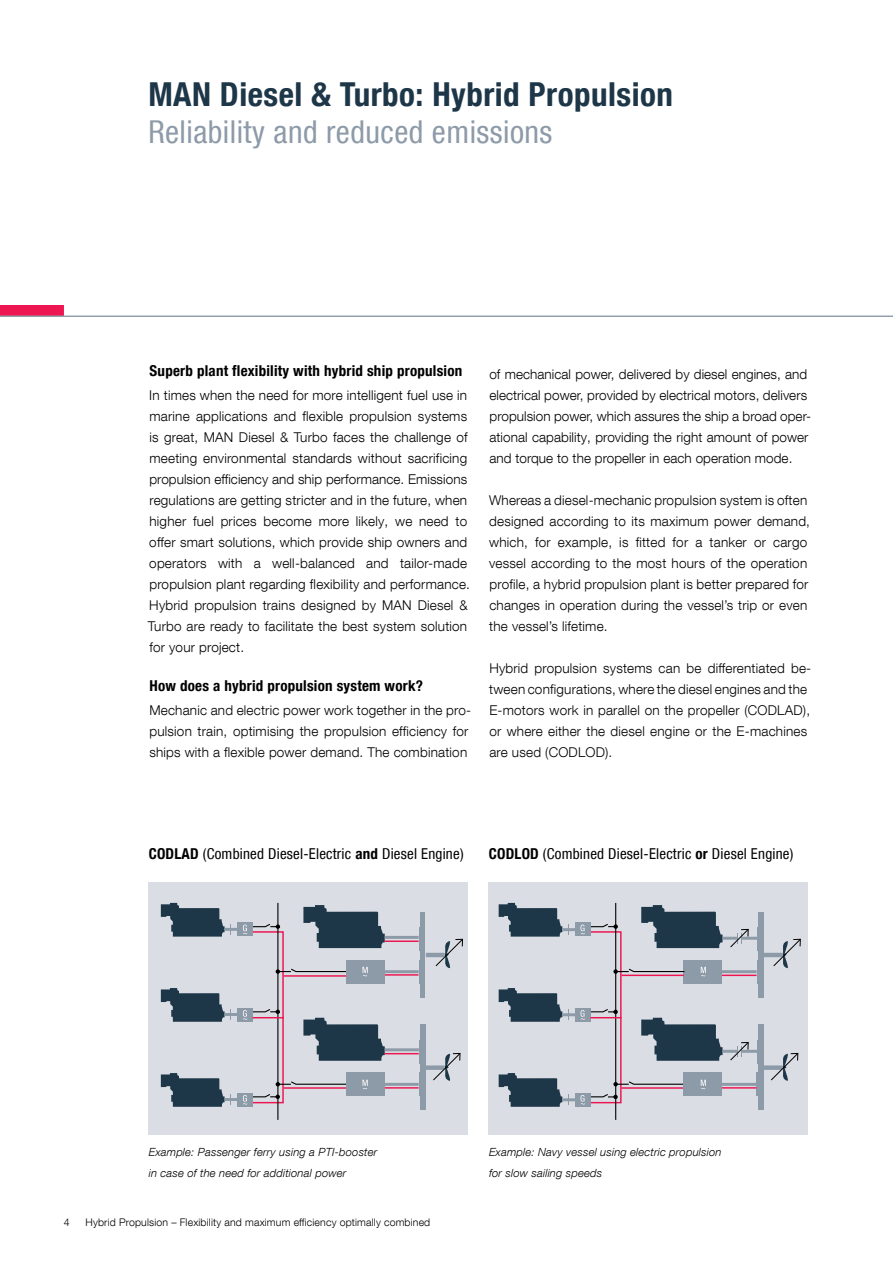
<style>
.page{position:relative;width:893px;height:1263px;background:#fff}
.page>*{position:absolute;margin:0;border:0;box-sizing:border-box;transform-origin:0 0}
.t1{font:33px "MAN Helvetica Neue 77 Bold Cond";letter-spacing:.015em;color:#1d3648}
.t2{font:31.5px "MAN Helvetica Neue 57 Cond";letter-spacing:.015em;color:#8d9aa8}
.t3{font:15px "MAN Helvetica Neue 57 Cond";letter-spacing:.015em;color:#000}
.t4{font:15px "MAN Helvetica Neue 77 Bold Cond";letter-spacing:.015em;color:#000}
.t5{font:300 13.5px/21px "MAN Helvetica Neue 45";letter-spacing:.015em;color:#000}
.t6{font:11.25px/21px "MAN Helvetica Neue 46 Light Ita";letter-spacing:.015em;color:#000}
.t7{font:300 10.5px "MAN Helvetica Neue 45";letter-spacing:.015em;color:#000}
.s1{font-family:"MAN Helvetica Neue 77 Bold Cond"}
</style>
<div class="page">
<div style="left:0;top:305px;width:64px;height:11px;background:#ed1651"></div>
<hr style="left:0;top:316px;width:893px;height:1px;background:#8d9aa8">
<div style="left:149px;top:883px;width:319px;height:252px;background:#dadde3"></div>
<div style="left:252px;top:931px;width:32px;height:172px;border:1px solid #ed1651"></div>
<hr style="left:277px;top:903px;width:1px;height:217px;background:#000">
<svg style="left:303px;top:905px;width:82px;height:43px"></svg>
<svg style="left:303px;top:1018px;width:82px;height:43px"></svg>
<svg style="left:161px;top:903px;width:70px;height:33px"></svg>
<hr style="left:225px;top:928px;width:16px;height:3px;background:#8d9aa8">
<hr style="left:385px;top:936px;width:34px;height:3px;background:#8d9aa8">
<hr style="left:385px;top:1048px;width:34px;height:3px;background:#8d9aa8">
<hr style="left:383px;top:970px;width:36px;height:3px;background:#8d9aa8">
<hr style="left:383px;top:1083px;width:36px;height:3px;background:#8d9aa8">
<hr style="left:426px;top:953px;width:19px;height:4px;background:#8d9aa8">
<div style="left:426px;top:1065px;width:19px;height:5px;background:#8d9aa8"></div>
<div style="left:237px;top:923px;width:16px;height:13px;background:#8d9aa8"></div>
<div style="left:420px;top:912px;width:5px;height:85px;background:#8d9aa8"></div>
<div style="left:420px;top:1024px;width:6px;height:86px;background:#8d9aa8"></div>
<hr style="left:419px;top:960px;width:4px;height:23px;background:#8d9aa8">
<hr style="left:419px;top:1072px;width:3px;height:24px;background:#8d9aa8">
<hr style="left:419px;top:927px;width:4px;height:24px;background:#8d9aa8">
<hr style="left:419px;top:1040px;width:4px;height:23px;background:#8d9aa8">
<svg style="left:161px;top:988px;width:70px;height:34px"></svg>
<hr style="left:225px;top:1013px;width:16px;height:3px;background:#8d9aa8">
<div style="left:237px;top:1008px;width:16px;height:13px;background:#8d9aa8"></div>
<svg style="left:161px;top:1073px;width:70px;height:34px"></svg>
<hr style="left:225px;top:1098px;width:16px;height:3px;background:#8d9aa8">
<div style="left:237px;top:1093px;width:16px;height:13px;background:#8d9aa8"></div>
<svg style="left:276px;top:968px;width:70px;height:6px"></svg>
<svg style="left:276px;top:1080px;width:70px;height:6px"></svg>
<hr style="left:253px;top:1017px;width:31px;height:1px;background:#ed1651">
<hr style="left:385px;top:940px;width:34px;height:2px;background:#ed1651">
<hr style="left:385px;top:974px;width:33px;height:2px;background:#ed1651">
<hr style="left:384px;top:1087px;width:35px;height:1px;background:#ed1651">
<hr style="left:385px;top:1053px;width:34px;height:1px;background:#ed1651">
<hr style="left:284px;top:975px;width:62px;height:2px;background:#ed1651">
<hr style="left:284px;top:1087px;width:62px;height:2px;background:#ed1651">
<svg style="left:435px;top:938px;width:28px;height:30px"></svg>
<svg style="left:432px;top:1053px;width:29px;height:28px"></svg>
<div style="left:489px;top:883px;width:319px;height:252px;background:#dadde3"></div>
<div style="left:590px;top:931px;width:32px;height:172px;border:1px solid #ed1651"></div>
<hr style="left:615px;top:903px;width:1px;height:217px;background:#000">
<svg style="left:499px;top:903px;width:63px;height:33px"></svg>
<svg style="left:641px;top:905px;width:81px;height:43px"></svg>
<svg style="left:641px;top:1018px;width:81px;height:43px"></svg>
<hr style="left:562px;top:928px;width:17px;height:3px;background:#8d9aa8">
<hr style="left:722px;top:937px;width:16px;height:3px;background:#8d9aa8">
<hr style="left:722px;top:1050px;width:16px;height:3px;background:#8d9aa8">
<hr style="left:742px;top:937px;width:15px;height:3px;background:#8d9aa8">
<hr style="left:742px;top:1050px;width:15px;height:3px;background:#8d9aa8">
<hr style="left:721px;top:970px;width:36px;height:3px;background:#8d9aa8">
<hr style="left:721px;top:1083px;width:35px;height:3px;background:#8d9aa8">
<hr style="left:764px;top:953px;width:18px;height:4px;background:#8d9aa8">
<div style="left:764px;top:1065px;width:18px;height:5px;background:#8d9aa8"></div>
<div style="left:575px;top:923px;width:15px;height:13px;background:#8d9aa8"></div>
<div style="left:684px;top:960px;width:38px;height:23px;background:#8d9aa8"></div>
<div style="left:758px;top:912px;width:6px;height:85px;background:#8d9aa8"></div>
<div style="left:758px;top:1024px;width:6px;height:86px;background:#8d9aa8"></div>
<hr style="left:757px;top:960px;width:3px;height:23px;background:#8d9aa8">
<hr style="left:756px;top:1072px;width:4px;height:24px;background:#8d9aa8">
<hr style="left:757px;top:927px;width:4px;height:24px;background:#8d9aa8">
<hr style="left:757px;top:1040px;width:3px;height:23px;background:#8d9aa8">
<svg style="left:499px;top:988px;width:63px;height:34px"></svg>
<hr style="left:562px;top:1013px;width:17px;height:3px;background:#8d9aa8">
<div style="left:575px;top:1008px;width:15px;height:13px;background:#8d9aa8"></div>
<svg style="left:499px;top:1073px;width:63px;height:34px"></svg>
<hr style="left:562px;top:1098px;width:17px;height:3px;background:#8d9aa8">
<div style="left:575px;top:1093px;width:15px;height:13px;background:#8d9aa8"></div>
<svg style="left:613px;top:968px;width:72px;height:6px"></svg>
<svg style="left:613px;top:1080px;width:71px;height:6px"></svg>
<hr style="left:590px;top:1017px;width:32px;height:1px;background:#ed1651">
<hr style="left:721px;top:1087px;width:35px;height:1px;background:#ed1651">
<hr style="left:622px;top:974px;width:62px;height:2px;background:#ed1651">
<hr style="left:722px;top:974px;width:35px;height:2px;background:#ed1651">
<hr style="left:621px;top:1087px;width:63px;height:2px;background:#ed1651">
<svg style="left:773px;top:938px;width:28px;height:30px"></svg>
<svg style="left:729px;top:928px;width:20px;height:20px"></svg>
<svg style="left:729px;top:1042px;width:20px;height:19px"></svg>
<svg style="left:770px;top:1052px;width:29px;height:29px"></svg>
<div style="left:346px;top:960px;width:38px;height:23px;background:#8d9aa8"></div>
<div style="left:346px;top:1072px;width:38px;height:24px;background:#8d9aa8"></div>
<svg style="left:243px;top:923px;width:37px;height:11px"></svg>
<svg style="left:580px;top:923px;width:38px;height:11px"></svg>
<svg style="left:243px;top:1008px;width:37px;height:12px"></svg>
<svg style="left:580px;top:1008px;width:38px;height:12px"></svg>
<svg style="left:243px;top:1093px;width:37px;height:11px"></svg>
<svg style="left:580px;top:1093px;width:38px;height:11px"></svg>
<svg style="left:363px;top:967px;width:5px;height:9px"></svg>
<svg style="left:701px;top:967px;width:5px;height:9px"></svg>
<svg style="left:363px;top:1080px;width:5px;height:9px"></svg>
<div style="left:684px;top:1072px;width:38px;height:24px;background:#8d9aa8"></div>
<svg style="left:701px;top:1080px;width:5px;height:9px"></svg>
<h1 class="t1" style="left:148px;top:74px;width:526px">MAN Diesel &amp; Turbo: Hybrid Propulsion</h1>
<h2 class="t2" style="left:148px;top:114px;width:406px">Reliability and reduced emissions</h2>
<p class="t4" style="left:150px;top:361px;width:314px">Superb plant flexibility with hybrid ship propulsion</p>
<p class="t5" style="left:148px;top:384px;width:324px">In times when the need for more intelligent fuel use in marine applications and flexible propulsion systems is great, MAN Diesel &amp; Turbo faces the challenge of meeting environmental standards without sacrificing propulsion efficiency and ship performance. Emissions regulations are getting stricter and in the future, when higher fuel prices become more likely, we need to offer smart solutions, which provide ship owners and operators with a well-balanced and tailor-made propulsion plant regarding flexibility and performance.<br>Hybrid propulsion trains designed by MAN Diesel &amp; Turbo are ready to facilitate the best system solution for your project.</p>
<p class="t4" style="left:150px;top:676px;width:275px">How does a hybrid propulsion system work?</p>
<p class="t5" style="left:149px;top:699px;width:323px">Mechanic and electric power work together in the pro&shy;pulsion train, optimising the propulsion efficiency for ships with a flexible power demand. The combination</p>
<p class="t5" style="left:489px;top:363px;width:322px">of mechanical power, delivered by diesel engines, and electrical power, provided by electrical motors, delivers propulsion power, which assures the ship a broad oper&shy;ational capability, providing the right amount of power and torque to the propeller in each operation mode.</p>
<p class="t5" style="left:489px;top:489px;width:322px">Whereas a diesel-mechanic propulsion system is often designed according to its maximum power demand, which, for example, is fitted for a tanker or cargo vessel according to the most hours of the operation profile, a hybrid propulsion plant is better prepared for changes in operation during the vessel’s trip or even the vessel’s lifetime.</p>
<p class="t5" style="left:489px;top:657px;width:322px">Hybrid propulsion systems can be differentiated be-‑ tween configurations, where the diesel engines and the E-motors work in parallel on the propeller (CODLAD), or where either the diesel engine or the E-machines are used (CODLOD).</p>
<p class="t3" style="left:149px;top:845px;width:316px"><span class="s1">CODLAD</span> (Combined Diesel-Electric <span class="s1">and</span> Diesel Engine)</p>
<p class="t3" style="left:489px;top:845px;width:306px"><span class="s1">CODLOD</span> (Combined Diesel-Electric <span class="s1">or</span> Diesel Engine)</p>
<p class="t6" style="left:149px;top:1141px;width:230px">Example: Passenger ferry using a PTI-booster in case of the need for additional power</p>
<p class="t6" style="left:489px;top:1141px;width:234px">Example: Navy vessel using electric propulsion for slow sailing speeds</p>
<p class="t7" style="left:64px;top:1216px;width:7px">4</p>
<p class="t7" style="left:85px;top:1216px;width:346px">Hybrid Propulsion – Flexibility and maximum efficiency optimally combined</p>
</div>
